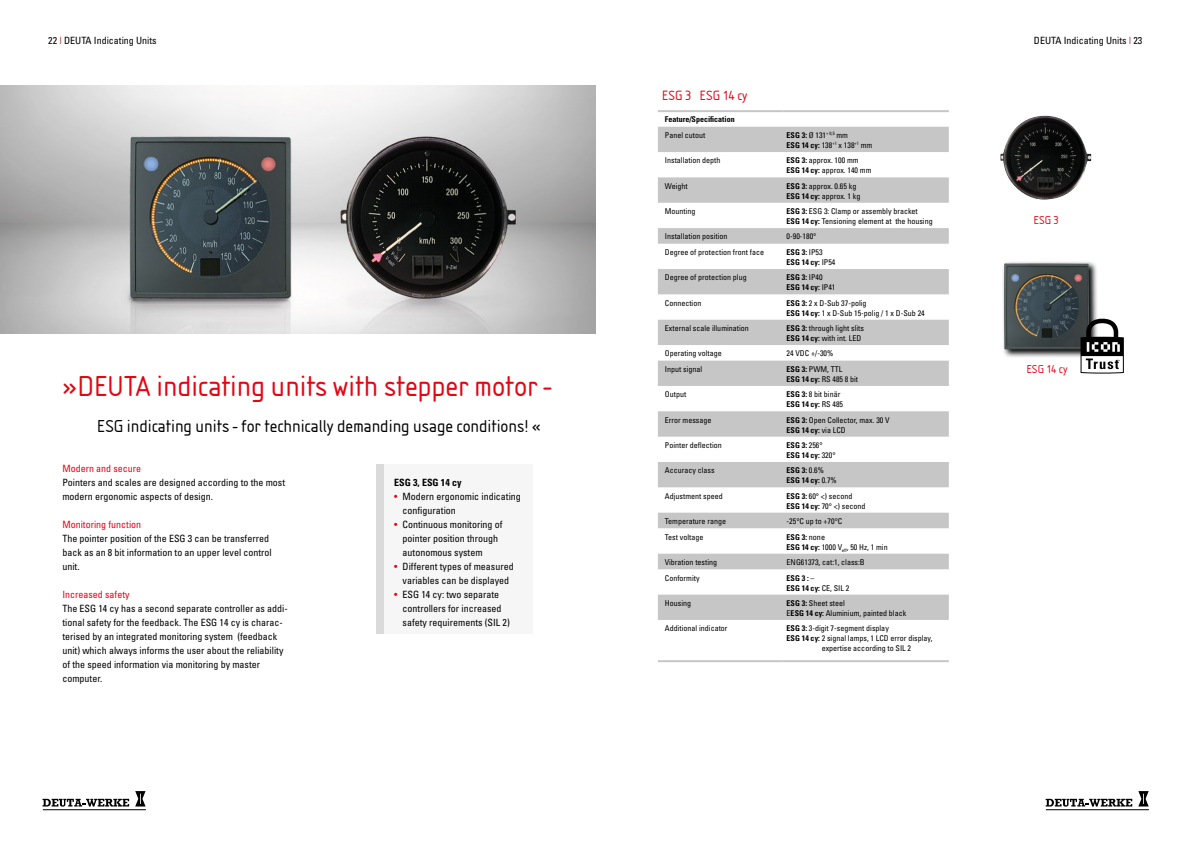
<style>
.page{position:relative;width:1191px;height:842px;background:#fff}
.page>*{position:absolute;margin:0;border:0;box-sizing:border-box;transform-origin:0 0}
.t1{font:30px "Isonorm";color:#e30613}
.t2{font:18px "Isonorm";color:#000}
.t3{font:14px "Isonorm";letter-spacing:.005em;color:#e30613}
.t4{font:12px "Isonorm";letter-spacing:.005em;color:#e30613}
.t5{font:condensed 10px/14px "Univers";color:#000}
.t6{font:condensed 10px "Univers";color:#e30613}
.t7{font:700 condensed 10px "Univers";color:#000}
.t8{font:condensed 8px/10px "Univers";color:#000}
.t9{font:700 condensed 8px/10px "Univers";color:#000}
.t10{font:700 1.6px "Univers";color:#000}
.s1{color:#a51008}
.s2{color:#e30613}
.s3{font-weight:700}
.s4{font-weight:400}
.s5{font-size:8.1px}
</style>
<div class="page">
<svg style="left:43px;top:799px;width:86px;height:8px"></svg>
<svg style="left:135px;top:791px;width:10px;height:15px"></svg>
<hr style="left:43px;top:810px;width:103px;height:1px;background:#000">
<hr style="left:43px;top:809px;width:103px;height:1px;background:#000">
<svg style="left:1045px;top:799px;width:87px;height:8px"></svg>
<svg style="left:1138px;top:791px;width:10px;height:15px"></svg>
<hr style="left:1045px;top:810px;width:103px;height:1px;background:#000">
<hr style="left:1045px;top:809px;width:103px;height:1px;background:#000">
<img style="left:0;top:85px;width:595px;height:249px">
<div style="left:376px;top:464px;width:157px;height:169px;background:#f6f6f6"></div>
<div style="left:376px;top:464px;width:8px;height:169px;background:#dadada"></div>
<svg style="left:658px;top:127px;width:290px;height:117px"></svg>
<svg style="left:658px;top:269px;width:290px;height:351px;fill:#c6c6c6"></svg>
<hr style="left:661px;top:110px;width:121px;height:2px;background:#c6c6c6">
<hr style="left:782px;top:110px;width:166px;height:2px;background:#c6c6c6">
<hr style="left:661px;top:660px;width:121px;height:2px;background:#c6c6c6">
<hr style="left:782px;top:660px;width:166px;height:2px;background:#c6c6c6">
<img style="left:1000px;top:116px;width:91px;height:84px">
<svg style="left:1002px;top:262px;width:95px;height:95px"></svg>
<img style="left:1003px;top:263px;width:86px;height:86px">
<svg style="left:1080px;top:319px;width:43px;height:55px"></svg>
<p class="t5" style="left:48px;top:33px;width:110px">22 <span class="s1">|</span> DEUTA Indicating Units</p>
<p class="t5" style="left:1034px;top:33px;width:110px">DEUTA Indicating Units <span class="s1">|</span> 23</p>
<h1 class="t1" style="left:62px;top:369px;width:490px">»DEUTA indicating units with stepper motor -</h1>
<h2 class="t2" style="left:97px;top:416px;width:445px">ESG indicating units - for technically demanding usage conditions! «</h2>
<p class="t6" style="left:62px;top:462px;width:80px">Modern and secure</p>
<p class="t5" style="left:62px;top:475px;width:224px">Pointers and scales are designed according to the most modern ergonomic aspects of design.</p>
<p class="t6" style="left:62px;top:518px;width:80px">Monitoring function</p>
<p class="t5" style="left:62px;top:531px;width:211px">The pointer position of the ESG 3 can be transferred back as an 8 bit information to an upper level control unit.</p>
<p class="t6" style="left:62px;top:588px;width:69px">Increased safety</p>
<p class="t5" style="left:62px;top:601px;width:227px">The ESG 14 cy has a second separate controller as addi&shy;tional safety for the feedback. The ESG 14 cy is charac&shy;terised by an integrated monitoring system (feedback unit) which always informs the user about the reliability of the speed information via monitoring by master computer.</p>
<p class="t7" style="left:394px;top:476px;width:69px">ESG 3, ESG 14 cy</p>
<p class="t5" style="left:402px;top:489px;width:120px;text-indent:-8px"><span class="s2">•</span> Modern ergonomic indicating configuration</p>
<p class="t5" style="left:402px;top:517px;width:101px;text-indent:-8px"><span class="s2">•</span> Continuous monitoring of pointer position through autonomous system</p>
<p class="t5" style="left:394px;top:559px;width:121px;text-align:center"><span class="s2">•</span> Different types of measured variables can be displayed</p>
<p class="t5" style="left:402px;top:587px;width:109px;text-indent:-8px"><span class="s2">•</span> ESG 14 cy: two separate controllers for increased safety requirements (SIL 2)</p>
<h3 class="t3" style="left:662px;top:88px;width:87px">ESG 3 ESG 14 cy</h3>
<p class="t9" style="left:665px;top:114px;width:71px">Feature/Specification</p>
<p class="t8" style="left:665px;top:130px;width:42px">Panel cutout</p>
<p class="t8" style="left:786px;top:130px;width:87px"><span class="s3">ESG 3:</span> Ø 131<sup>+</sup> <sup>0,5</sup> mm<br><span class="s3">ESG 14 cy:</span> 138<sup>+1</sup> x 138<sup>+1</sup> mm</p>
<p class="t8" style="left:665px;top:155px;width:57px">Installation depth</p>
<p class="t8" style="left:786px;top:155px;width:86px"><span class="s3">ESG 3:</span> approx. 100 mm<br><span class="s3">ESG 14 cy:</span> approx. 140 mm</p>
<p class="t8" style="left:665px;top:181px;width:24px">Weight</p>
<p class="t8" style="left:786px;top:181px;width:75px"><span class="s3">ESG 3:</span> approx. 0.65 kg<br><span class="s3">ESG 14 cy:</span> approx. 1 kg</p>
<p class="t8" style="left:665px;top:206px;width:32px">Mounting</p>
<p class="t8" style="left:786px;top:206px;width:147px"><span class="s3">ESG 3:</span> ESG 3: Clamp or assembly bracket<br><span class="s3">ESG 14 cy:</span> Tensioning element at the housing</p>
<p class="t8" style="left:665px;top:231px;width:64px">Installation position</p>
<p class="t8" style="left:786px;top:231px;width:31px">0-90-180°</p>
<p class="t8" style="left:665px;top:247px;width:101px">Degree of protection front face</p>
<p class="t9" style="left:786px;top:247px;width:50px">ESG 3: <span class="s4">IP53<br></span>ESG 14 cy: <span class="s4">IP54</span></p>
<p class="t8" style="left:665px;top:272px;width:83px">Degree of protection plug</p>
<p class="t9" style="left:786px;top:272px;width:50px">ESG 3: <span class="s4">IP40<br></span>ESG 14 cy: <span class="s4">IP41</span></p>
<p class="t8" style="left:665px;top:298px;width:38px">Connection</p>
<p class="t8" style="left:786px;top:298px;width:140px"><span class="s3">ESG 3:</span> 2 x D-Sub 37-polig<br><span class="s3">ESG 14 cy:</span> 1 x D-Sub 15-polig / 1 x D-Sub 24</p>
<p class="t8" style="left:665px;top:323px;width:85px">External scale illumination</p>
<p class="t8" style="left:786px;top:323px;width:79px"><span class="s3">ESG 3:</span> through light slits<br><span class="s3">ESG 14 cy:</span> with int. LED</p>
<p class="t8" style="left:665px;top:348px;width:58px">Operating voltage</p>
<p class="t8" style="left:786px;top:348px;width:48px">24 VDC +/-30%</p>
<p class="t8" style="left:665px;top:364px;width:39px">Input signal</p>
<p class="t8" style="left:786px;top:364px;width:73px"><span class="s3">ESG 3:</span> PWM, TTL<br><span class="s3">ESG 14 cy:</span> RS 485 8 bit</p>
<p class="t8" style="left:665px;top:389px;width:23px">Output</p>
<p class="t8" style="left:786px;top:389px;width:58px"><span class="s3">ESG 3:</span> 8 bit binär<br><span class="s3">ESG 14 cy:</span> RS 485</p>
<p class="t8" style="left:665px;top:415px;width:48px">Error message</p>
<p class="t8" style="left:786px;top:415px;width:104px"><span class="s3">ESG 3:</span> Open Collector, max. 30 V<br><span class="s3">ESG 14 cy:</span> via LCD</p>
<p class="t8" style="left:665px;top:440px;width:58px">Pointer deflection</p>
<p class="t9" style="left:786px;top:440px;width:50px">ESG 3: <span class="s4">256°<br></span>ESG 14 cy: <span class="s4">320°</span></p>
<p class="t8" style="left:665px;top:465px;width:51px">Accuracy class</p>
<p class="t9" style="left:786px;top:465px;width:52px">ESG 3: <span class="s4">0.6%<br></span>ESG 14 cy: <span class="s4">0.7%</span></p>
<p class="t8" style="left:665px;top:491px;width:59px">Adjustment speed</p>
<p class="t8" style="left:786px;top:491px;width:80px"><span class="s3">ESG 3:</span> 60° &lt;) second<br><span class="s3">ESG 14 cy:</span> 70° &lt;) second</p>
<p class="t8" style="left:665px;top:516px;width:63px">Temperature range</p>
<p class="t8" style="left:786px;top:516px;width:57px">-25°C up to +70°C</p>
<p class="t8" style="left:665px;top:531px;width:40px">Test voltage</p>
<p class="t8" style="left:786px;top:532px;width:103px"><span class="s3">ESG 3:</span> <span class="s5">none<br></span><span class="s3">ESG 14 cy:</span> 1000 V<sub>eff</sub>, 50 Hz, 1 min</p>
<p class="t8" style="left:665px;top:557px;width:54px">Vibration testing</p>
<p class="t8" style="left:786px;top:557px;width:80px">ENG61373, cat:1, class:B</p>
<p class="t8" style="left:665px;top:572px;width:36px">Conformity</p>
<p class="t9" style="left:786px;top:573px;width:64px">ESG 3 : <span class="s4">–<br></span>ESG 14 cy: <span class="s4">CE, SIL 2</span></p>
<p class="t8" style="left:665px;top:598px;width:28px">Housing</p>
<p class="t8" style="left:786px;top:598px;width:121px"><span class="s3">ESG 3:</span> Sheet steel<br>E<span class="s3">ESG 14 cy:</span> Aluminium, painted black</p>
<p class="t8" style="left:665px;top:623px;width:64px">Additional indicator</p>
<p class="t8" style="left:786px;top:623px;width:104px"><span class="s3">ESG 3:</span> 3-digit 7-segment display</p>
<p class="t8" style="left:786px;top:633px;width:147px"><span class="s3">ESG 14 cy:</span> 2 signal lamps, 1 LCD error display,</p>
<p class="t8" style="left:821px;top:643px;width:91px">expertise according to SIL 2</p>
<h3 class="t4" style="left:1033px;top:214px;width:27px">ESG 3</h3>
<h3 class="t4" style="left:1026px;top:362px;width:43px">ESG 14 cy</h3>
<p class="t10" style="left:1118px;top:359px;width:3px">®</p>
</div>
